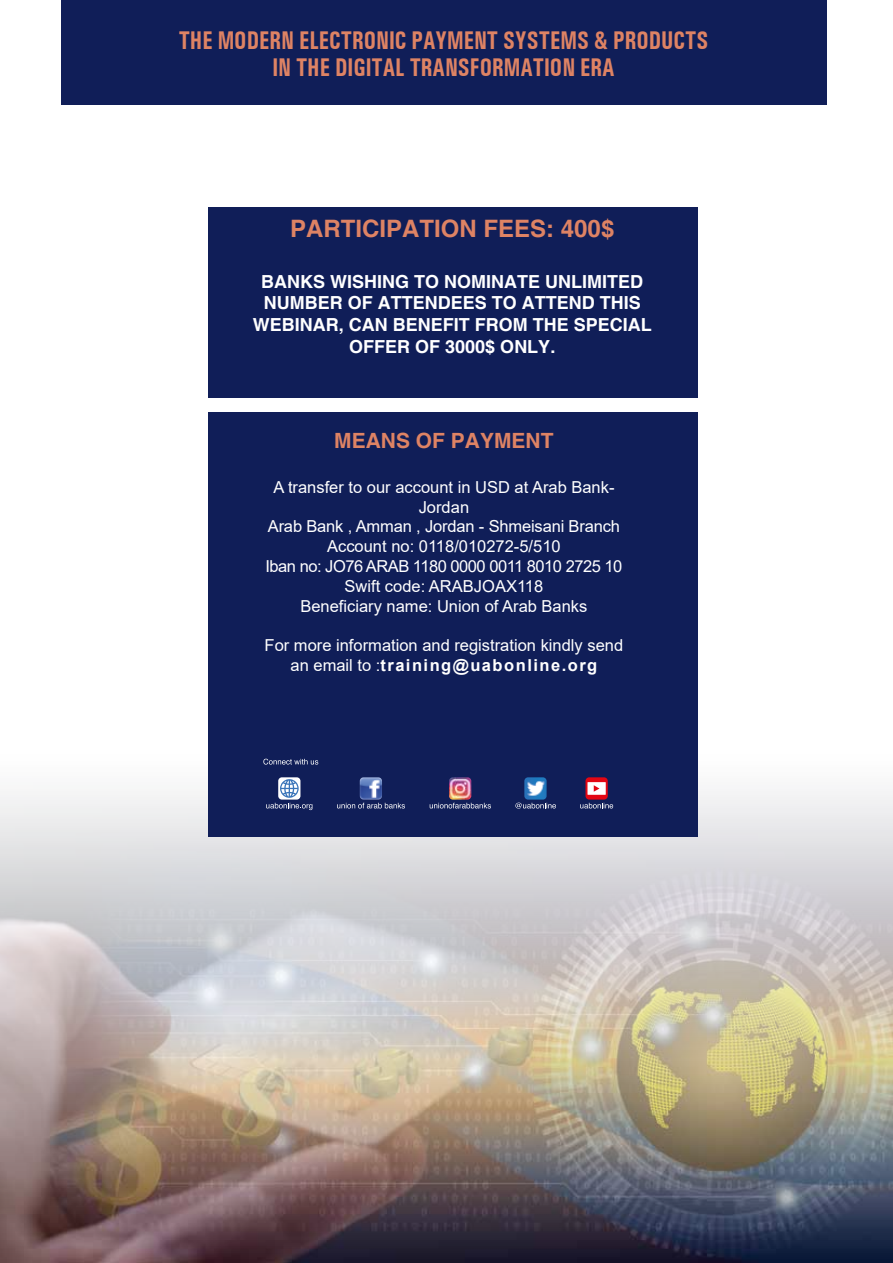
<style>
.page{position:relative;width:893px;height:1263px;background:#fff}
.page>*{position:absolute;margin:0;border:0;box-sizing:border-box;transform-origin:0 0}
.t1{font:700 condensed 25.65px/27px "Univers";color:#de8364;scale:.88 1}
.t2{font:700 24px "Helvetica";color:#de8364}
.t3{font:700 21px "Helvetica";color:#de8364}
.t4{font:700 18px "Helvetica";color:#fff}
.t5{font:16.5px/19.8px "Arial";color:#fff;text-align:center}
.s1{font-weight:700}
</style>
<div class="page">
<div style="left:61px;top:1px;width:765px;height:104px;background:#101e58"></div>
<img style="left:0;top:791px;width:893px;height:472px">
<div style="left:208px;top:207px;width:490px;height:191px;background:#101e58"></div>
<div style="left:208px;top:412px;width:490px;height:425px;background:#101e58"></div>
<svg style="left:263px;top:759px;width:55px;height:6px"></svg>
<div style="left:278px;top:777px;width:22px;height:22px;background:#fff;border-radius:4px"></div>
<svg style="left:266px;top:779px;width:46px;height:31px"></svg>
<svg style="left:337px;top:803px;width:68px;height:5px"></svg>
<img style="left:360px;top:777px;width:22px;height:22px">
<svg style="left:430px;top:803px;width:61px;height:5px"></svg>
<img style="left:449px;top:777px;width:22px;height:22px">
<svg style="left:515px;top:803px;width:41px;height:5px"></svg>
<img style="left:524px;top:777px;width:23px;height:22px">
<svg style="left:580px;top:777px;width:33px;height:31px"></svg>
<h1 class="t1" style="left:272px;top:26px;width:497px;text-indent:-94px">THE MODERN ELECTRONIC PAYMENT SYSTEMS &amp; PRODUCTS<br>IN THE DIGITAL TRANSFORMATION ERA</h1>
<h2 class="t2" style="left:290px;top:214px;width:326px">PARTICIPATION FEES: 400$</h2>
<p class="t4" style="left:261px;top:270px;width:237px">BAN KS WISHING TO NOMINATE</p>
<p class="t4" style="left:545px;top:270px;width:99px">UNLIMITED</p>
<p class="t4" style="left:264px;top:292px;width:54px">NUMBER</p>
<p class="t4" style="left:348px;top:292px;width:43px">OF ATTEN</p>
<p class="t4" style="left:438px;top:292px;width:26px">DEES</p>
<p class="t4" style="left:492px;top:292px;width:43px">TO ATTEN</p>
<p class="t4" style="left:582px;top:292px;width:51px">D THIS</p>
<p class="t4" style="left:253px;top:314px;width:30px">WEBINAR</p>
<p class="t4" style="left:339px;top:314px;width:24px">, CAN</p>
<p class="t4" style="left:393px;top:314px;width:12px">BENEFIT</p>
<p class="t4" style="left:475px;top:314px;width:13px">FRO</p>
<p class="t4" style="left:513px;top:314px;width:73px">M THE SPECIA</p>
<p class="t4" style="left:641px;top:314px;width:12px">L</p>
<p class="t4" style="left:349px;top:335px;width:13px">OFFER</p>
<p class="t4" style="left:415px;top:335px;width:142px">OF 3000$ ON LY.</p>
<p class="t3" style="left:334px;top:428px;width:221px">MEANS OF PAYM ENT</p>
<p class="t5" style="left:265px;top:477px;width:358px">A transfer to our account in USD at Arab Bank-Jordan<br>Arab Bank , Amman , Jordan - Shmeisani Branch Account no: 0118/010272-5/510<br>Iban no: JO76 ARAB 1180 0000 0011 8010 2725 10<br>Swift code: ARABJOAX118<br>Beneficiary name: Union of Arab Banks</p>
<p class="t5" style="left:265px;top:635px;width:360px">For more information and registration kindly send an email to :<span class="s1">training@uabonline.org</span></p>
</div>
